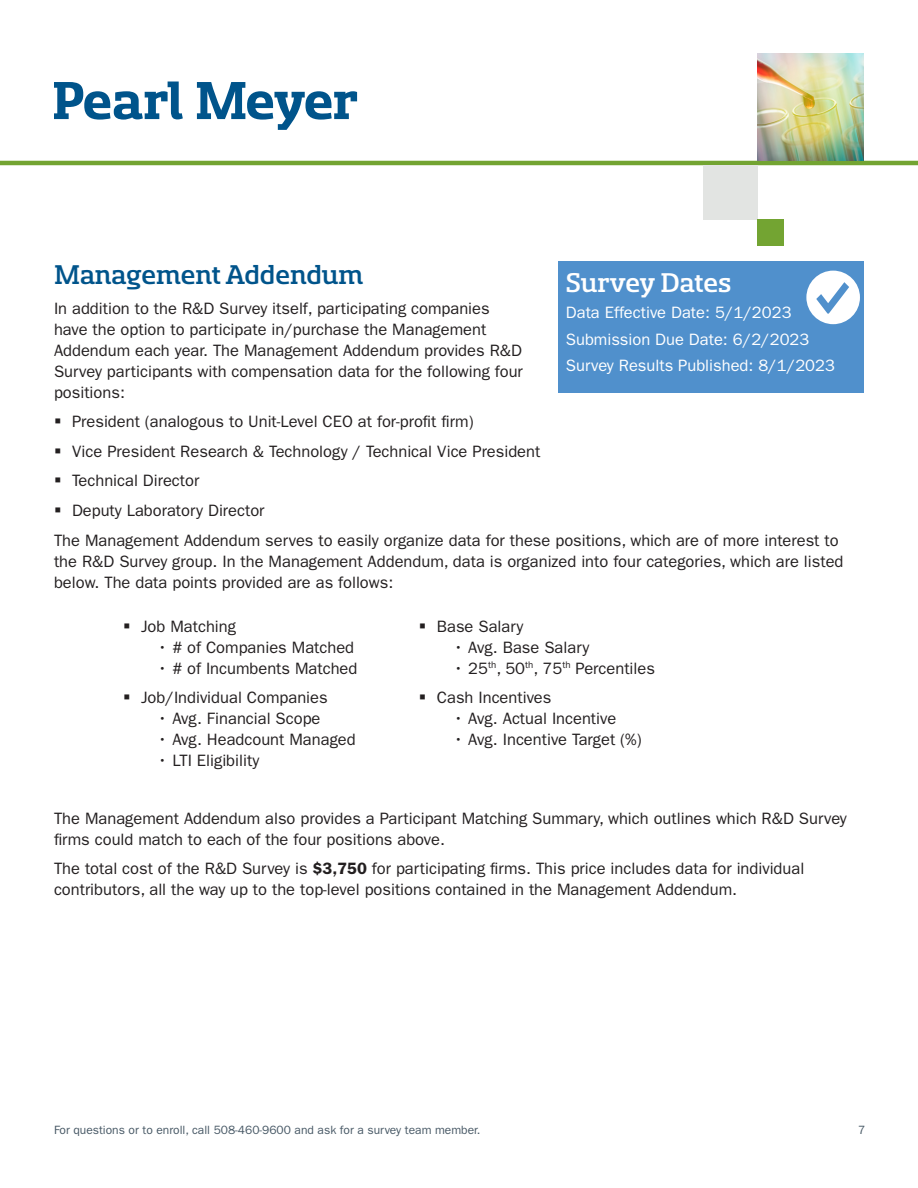
<style>
.page{position:relative;width:918px;height:1188px;background:#fff}
.page>*{position:absolute;margin:0;border:0;box-sizing:border-box;transform-origin:0 0}
.t1{font:500 30px "Sancoale Slab Norm";color:#00548b}
.t2{font:500 30px "Sancoale Slab Norm";color:#fff}
.t3{font:16.5px/21px "ITC Franklin Gothic Std";color:#231f20}
.t4{font:16.5px "ITC Franklin Gothic Std";color:#fff}
.t5{font:12px "ITC Franklin Gothic Std";color:#475865}
.s1{font-weight:600}
</style>
<div class="page">
<hr style="left:0;top:161px;width:918px;height:4px;background:#73a432">
<div style="left:703px;top:165px;width:54px;height:54px;background:#e2e4e2"></div>
<div style="left:757px;top:219px;width:27px;height:27px;background:#73a432"></div>
<svg style="left:54px;top:82px;width:129px;height:38px"></svg>
<svg style="left:197px;top:82px;width:160px;height:48px"></svg>
<img style="left:757px;top:54px;width:107px;height:107px">
<div style="left:558px;top:262px;width:306px;height:131px;background:#5090cc"></div>
<svg style="left:806px;top:271px;width:54px;height:53px"></svg>
<p class="t1" style="left:54px;top:260px;width:311px">Management Addendum</p>
<p class="t3" style="left:54px;top:298px;width:470px">In addition to the R&amp;D Survey itself, participating companies have the option to participate in/purchase the Management Addendum each year. The Management Addendum provides R&amp;D Survey participants with compensation data for the following four positions:</p>
<p class="t3" style="left:72px;top:412px;width:403px">President (analogous to Unit-Level CEO at for-profit firm)</p>
<p class="t3" style="left:72px;top:441px;width:470px">Vice President Research &amp; Technology / Technical Vice President</p>
<p class="t3" style="left:72px;top:471px;width:129px">Technical Director</p>
<p class="t3" style="left:72px;top:500px;width:194px">Deputy Laboratory Director</p>
<p class="t3" style="left:54px;top:530px;width:791px">The Management Addendum serves to easily organize data for these positions, which are of more interest to the R&amp;D Survey group. In the Management Addendum, data is organized into four categories, which are listed below. The data points provided are as follows:</p>
<p class="t2" style="left:566px;top:268px;width:167px">Survey Dates</p>
<p class="t4" style="left:566px;top:303px;width:227px">Data Effective Date: 5/1/2023</p>
<p class="t4" style="left:566px;top:330px;width:245px">Submission Due Date: 6/2/2023</p>
<p class="t4" style="left:566px;top:356px;width:271px">Survey Results Published: 8/1/2023</p>
<p class="t3" style="left:141px;top:616px;width:97px">Job Matching</p>
<p class="t3" style="left:158px;top:637px;width:198px">• # of Companies Matched</p>
<p class="t3" style="left:158px;top:658px;width:201px">• # of Incumbents Matched</p>
<p class="t3" style="left:141px;top:687px;width:188px">Job/Individual Companies</p>
<p class="t3" style="left:158px;top:708px;width:165px">• Avg. Financial Scope</p>
<p class="t3" style="left:158px;top:729px;width:200px">• Avg. Headcount Managed</p>
<p class="t3" style="left:158px;top:750px;width:103px">• LTI Eligibility</p>
<p class="t3" style="left:437px;top:616px;width:88px">Base Salary</p>
<p class="t3" style="left:453px;top:637px;width:138px">• Avg. Base Salary</p>
<p class="t3" style="left:453px;top:658px;width:203px">• 25<sup>th</sup>, 50<sup>th</sup>, 75<sup>th</sup> Percentiles</p>
<p class="t3" style="left:437px;top:687px;width:116px">Cash Incentives</p>
<p class="t3" style="left:453px;top:708px;width:164px">• Avg. Actual Incentive</p>
<p class="t3" style="left:453px;top:729px;width:190px">• Avg. Incentive Target (%)</p>
<p class="t3" style="left:54px;top:808px;width:794px">The Management Addendum also provides a Participant Matching Summary, which outlines which R&amp;D Survey firms could match to each of the four positions above.</p>
<p class="t3" style="left:54px;top:858px;width:752px">The total cost of the R&amp;D Survey is <span class="s1">$3,750</span> for participating firms. This price includes data for individual contributors, all the way up to the top-level positions contained in the Management Addendum.</p>
<p class="t5" style="left:54px;top:1123px;width:428px">For questions or to enroll, call 508-460-9600 and ask for a survey team member.</p>
<p class="t5" style="left:858px;top:1123px;width:9px">7</p>
</div>
